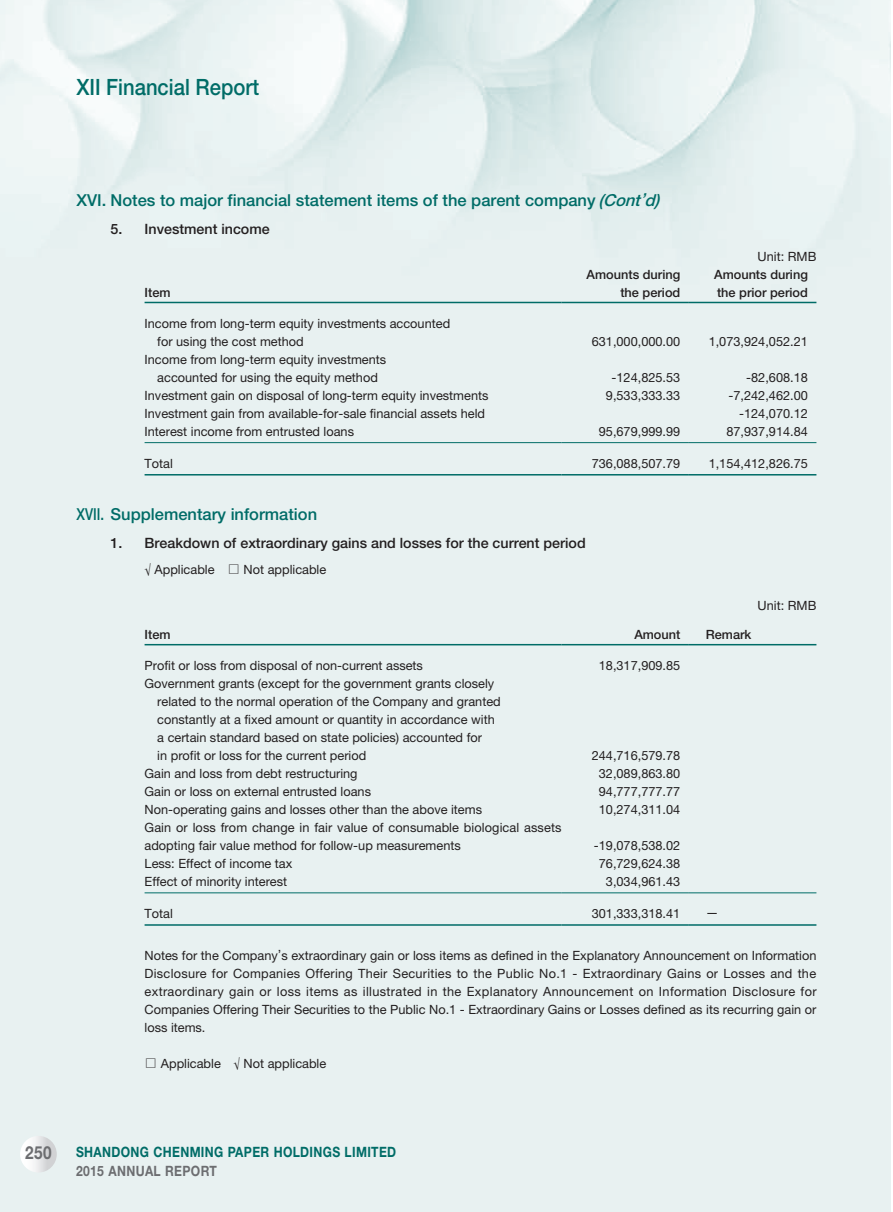
<style>
.page{position:relative;width:893px;height:1212px;background:#fff}
.page>*{position:absolute;margin:0;border:0;box-sizing:border-box;transform-origin:0 0}
.t1{font:500 22.5px "Helvetica Neue LT Std";color:#006c67;scale:.9 1}
.t2{font:700 18px "Helvetica Neue LT Std";color:#6c6d70;scale:.85 1}
._3__標題{font:500 16.5px "Helvetica Neue LT Std";color:#006c67}
._3__標題-2{font:500 16.5px "Helvetica Neue LT Std";color:#006c67;scale:.8 1}
._4__副標題{font:500 14.25px "Helvetica Neue LT Std";color:#231f20}
.t3{font:700 14.25px "Helvetica Neue LT Std";letter-spacing:.03em;color:#006c67;scale:.85 1}
.t4{font:700 14.25px "Helvetica Neue LT Std";letter-spacing:.03em;color:#6c6d70;scale:.85 1}
._1__內文{font:12.75px/18px "Helvetica Neue LT Std";color:#231f20}
._1__內文-2{font:500 12.75px "Helvetica Neue LT Std";color:#231f20}
.s1{font-style:italic}
.s2{font-family:"Times LT Std"}
.s3{font-family:"M Hei HK";font-weight:300}
</style>
<div class="page">
<svg style="left:20px;top:1136px;width:37px;height:36px"></svg>
<hr style="left:145px;top:302px;width:416px;height:1px;background:#006c67">
<hr style="left:561px;top:302px;width:128px;height:1px;background:#006c67">
<hr style="left:689px;top:302px;width:127px;height:1px;background:#006c67">
<hr style="left:145px;top:442px;width:416px;height:1px;background:#006c67">
<hr style="left:561px;top:442px;width:128px;height:1px;background:#006c67">
<hr style="left:689px;top:442px;width:127px;height:1px;background:#006c67">
<hr style="left:145px;top:474px;width:416px;height:1px;background:#006c67">
<hr style="left:561px;top:474px;width:128px;height:1px;background:#006c67">
<hr style="left:689px;top:474px;width:127px;height:1px;background:#006c67">
<hr style="left:145px;top:644px;width:416px;height:1px;background:#006c67">
<hr style="left:561px;top:644px;width:128px;height:1px;background:#006c67">
<hr style="left:689px;top:644px;width:127px;height:1px;background:#006c67">
<hr style="left:145px;top:892px;width:416px;height:1px;background:#006c67">
<hr style="left:561px;top:892px;width:128px;height:1px;background:#006c67">
<hr style="left:689px;top:892px;width:127px;height:1px;background:#006c67">
<hr style="left:145px;top:924px;width:416px;height:2px;background:#006c67">
<hr style="left:561px;top:924px;width:128px;height:2px;background:#006c67">
<hr style="left:689px;top:924px;width:127px;height:2px;background:#006c67">
<h1 class="t1" style="left:76px;top:74px;width:205px">XII Financial Report</h1>
<p class="_3__標題" style="left:77px;top:190px;width:585px">XVI. Notes to major financial statement items of the parent company <span class="s1">(Cont’d)</span></p>
<p class="_4__副標題" style="left:111px;top:221px;width:161px">5. Investment income</p>
<p class="_1__內文-2" style="left:145px;top:284px;width:27px">Item</p>
<p class="_1__內文-2" style="left:587px;top:266px;width:95px">Amounts during</p>
<p class="_1__內文-2" style="left:620px;top:284px;width:61px">the period</p>
<p class="_1__內文" style="left:758px;top:247px;width:60px">Unit: RMB</p>
<p class="_1__內文-2" style="left:714px;top:266px;width:95px">Amounts during</p>
<p class="_1__內文-2" style="left:717px;top:284px;width:92px">the prior period</p>
<p class="_1__內文" style="left:145px;top:314px;width:307px">Income from long-term equity investments accounted</p>
<p class="_1__內文" style="left:157px;top:332px;width:148px">for using the cost method</p>
<p class="_1__內文" style="left:592px;top:332px;width:90px">631,000,000.00</p>
<p class="_1__內文" style="left:709px;top:332px;width:101px">1,073,924,052.21</p>
<p class="_1__內文" style="left:145px;top:350px;width:243px">Income from long-term equity investments</p>
<p class="_1__內文" style="left:157px;top:368px;width:222px">accounted for using the equity method</p>
<p class="_1__內文" style="left:612px;top:368px;width:70px">-124,825.53</p>
<p class="_1__內文" style="left:746px;top:368px;width:63px">-82,608.18</p>
<p class="_1__內文" style="left:145px;top:386px;width:345px">Investment gain on disposal of long-term equity investments</p>
<p class="_1__內文" style="left:606px;top:386px;width:76px">9,533,333.33</p>
<p class="_1__內文" style="left:728px;top:386px;width:81px">-7,242,462.00</p>
<p class="_1__內文" style="left:145px;top:404px;width:342px">Investment gain from available-for-sale financial assets held</p>
<p class="_1__內文" style="left:739px;top:404px;width:70px">-124,070.12</p>
<p class="_1__內文" style="left:145px;top:422px;width:211px">Interest income from entrusted loans</p>
<p class="_1__內文" style="left:599px;top:422px;width:83px">95,679,999.99</p>
<p class="_1__內文" style="left:726px;top:422px;width:83px">87,937,914.84</p>
<p class="_1__內文" style="left:145px;top:454px;width:30px">Total</p>
<p class="_1__內文" style="left:592px;top:454px;width:90px">736,088,507.79</p>
<p class="_1__內文" style="left:709px;top:454px;width:101px">1,154,412,826.75</p>
<p class="_3__標題-2" style="left:77px;top:504px;width:302px">XVII. Supplementary information</p>
<p class="_4__副標題" style="left:111px;top:534px;width:477px">1. Breakdown of extraordinary gains and losses for the current period</p>
<p class="_1__內文" style="left:145px;top:561px;width:183px"><span class="s2">√</span> Applicable <span class="s3">□</span> Not applicable</p>
<p class="_1__內文" style="left:758px;top:597px;width:60px">Unit: RMB</p>
<p class="_1__內文-2" style="left:145px;top:627px;width:27px">Item</p>
<p class="_1__內文-2" style="left:634px;top:627px;width:48px">Amount</p>
<p class="_1__內文-2" style="left:706px;top:627px;width:47px">Remark</p>
<p class="_1__內文" style="left:145px;top:657px;width:280px">Profit or loss from disposal of non-current assets</p>
<p class="_1__內文" style="left:599px;top:657px;width:83px">18,317,909.85</p>
<p class="_1__內文" style="left:145px;top:675px;width:351px">Government grants (except for the government grants closely</p>
<p class="_1__內文" style="left:157px;top:693px;width:345px">related to the normal operation of the Company and granted</p>
<p class="_1__內文" style="left:157px;top:711px;width:339px">constantly at a fixed amount or quantity in accordance with</p>
<p class="_1__內文" style="left:157px;top:729px;width:326px">a certain standard based on state policies) accounted for</p>
<p class="_1__內文" style="left:157px;top:747px;width:210px">in profit or loss for the current period</p>
<p class="_1__內文" style="left:592px;top:747px;width:90px">244,716,579.78</p>
<p class="_1__內文" style="left:145px;top:765px;width:215px">Gain and loss from debt restructuring</p>
<p class="_1__內文" style="left:599px;top:765px;width:83px">32,089,863.80</p>
<p class="_1__內文" style="left:145px;top:783px;width:228px">Gain or loss on external entrusted loans</p>
<p class="_1__內文" style="left:599px;top:783px;width:83px">94,777,777.77</p>
<p class="_1__內文" style="left:145px;top:801px;width:339px">Non-operating gains and losses other than the above items</p>
<p class="_1__內文" style="left:599px;top:801px;width:83px">10,274,311.04</p>
<p class="_1__內文" style="left:145px;top:819px;width:418px">Gain or loss from change in fair value of consumable biological assets adopting fair value method for follow-up measurements</p>
<p class="_1__內文" style="left:594px;top:837px;width:88px">-19,078,538.02</p>
<p class="_1__內文" style="left:145px;top:855px;width:149px">Less: Effect of income tax</p>
<p class="_1__內文" style="left:599px;top:855px;width:83px">76,729,624.38</p>
<p class="_1__內文" style="left:145px;top:873px;width:144px">Effect of minority interest</p>
<p class="_1__內文" style="left:606px;top:873px;width:76px">3,034,961.43</p>
<p class="_1__內文" style="left:145px;top:904px;width:30px">Total</p>
<p class="_1__內文" style="left:592px;top:904px;width:90px">301,333,318.41</p>
<p class="_1__內文" style="left:706px;top:904px;width:14px">—</p>
<p class="_1__內文" style="left:145px;top:946px;width:674px;text-align:justify">Notes for the Company’s extraordinary gain or loss items as defined in the Explanatory Announcement on Information Disclosure for Companies Offering Their Securities to the Public No.1 - Extraordinary Gains or Losses and the extraordinary gain or loss items as illustrated in the Explanatory Announcement on Information Disclosure for Companies Offering Their Securities to the Public No.1 - Extraordinary Gains or Losses defined as its recurring gain or loss items.</p>
<p class="_1__內文" style="left:145px;top:1054px;width:183px"><span class="s3">□</span> Applicable <span class="s2">√</span> Not applicable</p>
<h2 class="t2" style="left:25px;top:1141px;width:33px">250</h2>
<p class="t3" style="left:76px;top:1143px;width:378px">SHANDONG CHENMING PAPER HOLDINGS LIMITED</p>
<p class="t4" style="left:76px;top:1162px;width:167px">2015 ANNUAL REPORT</p>
</div>
